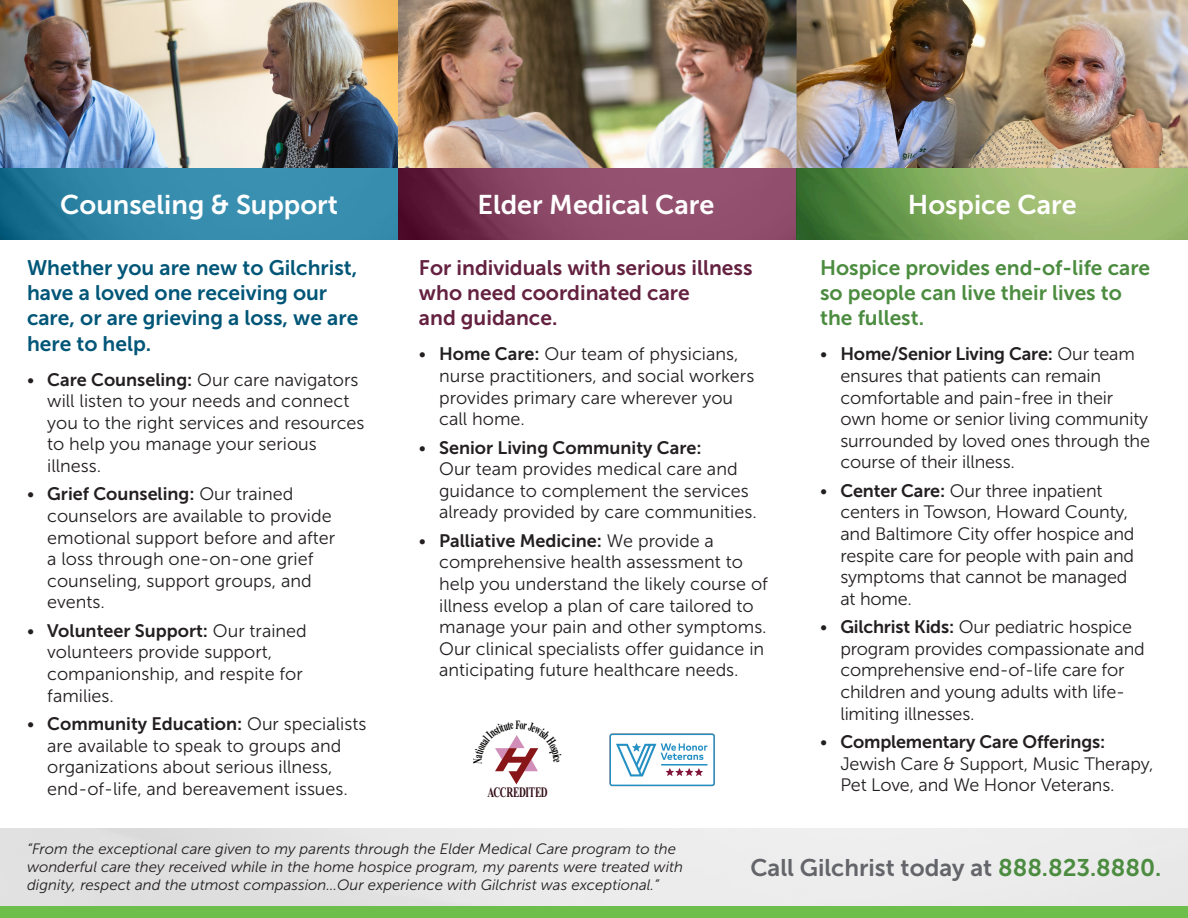
<style>
.page{position:relative;width:1188px;height:918px;background:#fff}
.page>*{position:absolute;margin:0;border:0;box-sizing:border-box;transform-origin:0 0}
.Back_Cover_Address{font:27px "Museo Sans 700";color:#fff}
.Subhead_1{font:24px "Museo Sans 700";color:#64656a}
.Subhead_1-2{font:21px/25.2px "Museo Sans 700";color:#015678}
.Subhead_1-3{font:21px/25.2px "Museo Sans 700";color:#4c8c40}
.Subhead_1-4{font:21px/25.2px "Museo Sans 700";color:#642140}
.Main_Body_Text{font:18px/21.6px "Museo Sans 300";color:#231f20}
.Subhead_1-5{font:italic 15px/18px "Museo Sans 300";color:#231f20}
.t1{font:700 14.4px "Times New Roman";letter-spacing:-.04em;color:#310d16;scale:.66 1}
.s1{font-family:"Museo Sans 700"}
.s2{color:#4c8c40}
</style>
<div class="page">
<img style="left:0;top:0;width:1188px;height:169px">
<div style="left:0;top:906px;width:1188px;height:12px;background:#6dbe4b"></div>
<img style="left:398px;top:169px;width:399px;height:70px">
<svg style="left:797px;top:169px;width:391px;height:70px;background:#83a960"></svg>
<svg style="left:0;top:169px;width:398px;height:70px;background:#3086a7"></svg>
<img style="left:609px;top:733px;width:106px;height:54px">
<svg style="left:495px;top:735px;width:44px;height:49px"></svg>
<p class="Back_Cover_Address" style="left:60px;top:190px;width:279px">Counseling &amp; Support</p>
<p class="Back_Cover_Address" style="left:478px;top:190px;width:238px">Elder Medical Care</p>
<p class="Back_Cover_Address" style="left:908px;top:190px;width:170px">Hospice Care</p>
<p class="Subhead_1-2" style="left:27px;top:255px;width:333px">Whether you are new to Gilchrist, have a loved one receiving our care, or are grieving a loss, we are here to help.</p>
<p class="Main_Body_Text" style="left:47px;top:369px;width:319px;text-indent:-20px">• <span class="s1">Care Counseling:</span> Our care navigators will listen to your needs and connect you to the right services and resources to help you manage your serious illness.</p>
<p class="Main_Body_Text" style="left:47px;top:484px;width:290px;text-indent:-20px">• <span class="s1">Grief Counseling:</span> Our trained counselors are available to provide emotional support before and after a loss through one-on-one grief counseling, support groups, and events.</p>
<p class="Main_Body_Text" style="left:47px;top:620px;width:261px;text-indent:-20px">• <span class="s1">Volunteer Support:</span> Our trained volunteers provide support, companionship, and respite for families.</p>
<p class="Main_Body_Text" style="left:47px;top:713px;width:321px;text-indent:-20px">• <span class="s1">Community Education:</span> Our specialists are available to speak to groups and organizations about serious illness, end-of-life, and bereavement issues.</p>
<p class="Subhead_1-4" style="left:419px;top:255px;width:335px">For individuals with serious illness who need coordinated care<br>and guidance.</p>
<p class="Main_Body_Text" style="left:439px;top:344px;width:317px;text-indent:-20px">• <span class="s1">Home Care:</span> Our team of physicians, nurse practitioners, and social workers provides primary care wherever you call home.</p>
<p class="Main_Body_Text" style="left:439px;top:437px;width:319px;text-indent:-20px">• <span class="s1">Senior Living Community Care:<br></span>Our team provides medical care and guidance to complement the services already provided by care communities.</p>
<p class="Main_Body_Text" style="left:439px;top:530px;width:330px;text-indent:-20px">• <span class="s1">Palliative Medicine:</span> We provide a comprehensive health assessment to help you understand the likely course of illness evelop a plan of care tailored to manage your pain and other symptoms.<br>Our clinical specialists offer guidance in anticipating future healthcare needs.</p>
<p class="t1" style="left:488px;top:782px;width:93px">ACCREDITED</p>
<p class="Subhead_1-3" style="left:820px;top:255px;width:332px">Hospice provides end-of-life care so people can live their lives to the fullest.</p>
<p class="Main_Body_Text" style="left:840px;top:344px;width:311px;text-indent:-20px">• <span class="s1">Home/Senior Living Care:</span> Our team ensures that patients can remain comfortable and pain-free in their own home or senior living community surrounded by loved ones through the course of their illness.</p>
<p class="Main_Body_Text" style="left:840px;top:480px;width:296px;text-indent:-20px">• <span class="s1">Center Care:</span> Our three inpatient centers in Towson, Howard County, and Baltimore City offer hospice and respite care for people with pain and symptoms that cannot be managed at home.</p>
<p class="Main_Body_Text" style="left:840px;top:616px;width:306px;text-indent:-20px">• <span class="s1">Gilchrist Kids:</span> Our pediatric hospice program provides compassionate and comprehensive end-of-life care for children and young adults with life&shy;limiting illnesses.</p>
<p class="Main_Body_Text" style="left:840px;top:731px;width:315px;text-indent:-20px">• <span class="s1">Complementary Care Offerings:<br></span>Jewish Care &amp; Support, Music Therapy,<br>Pet Love, and We Honor Veterans.</p>
<p class="Subhead_1-5" style="left:27px;top:840px;width:658px">“From the exceptional care given to my parents through the Elder Medical Care program to the wonderful care they received while in the home hospice program, my parents were treated with dignity, respect and the utmost compassion…Our experience with Gilchrist was exceptional.”</p>
<p class="Subhead_1" style="left:750px;top:854px;width:412px">Call Gilchrist today at <span class="s2">888.823.8880.</span></p>
</div>
